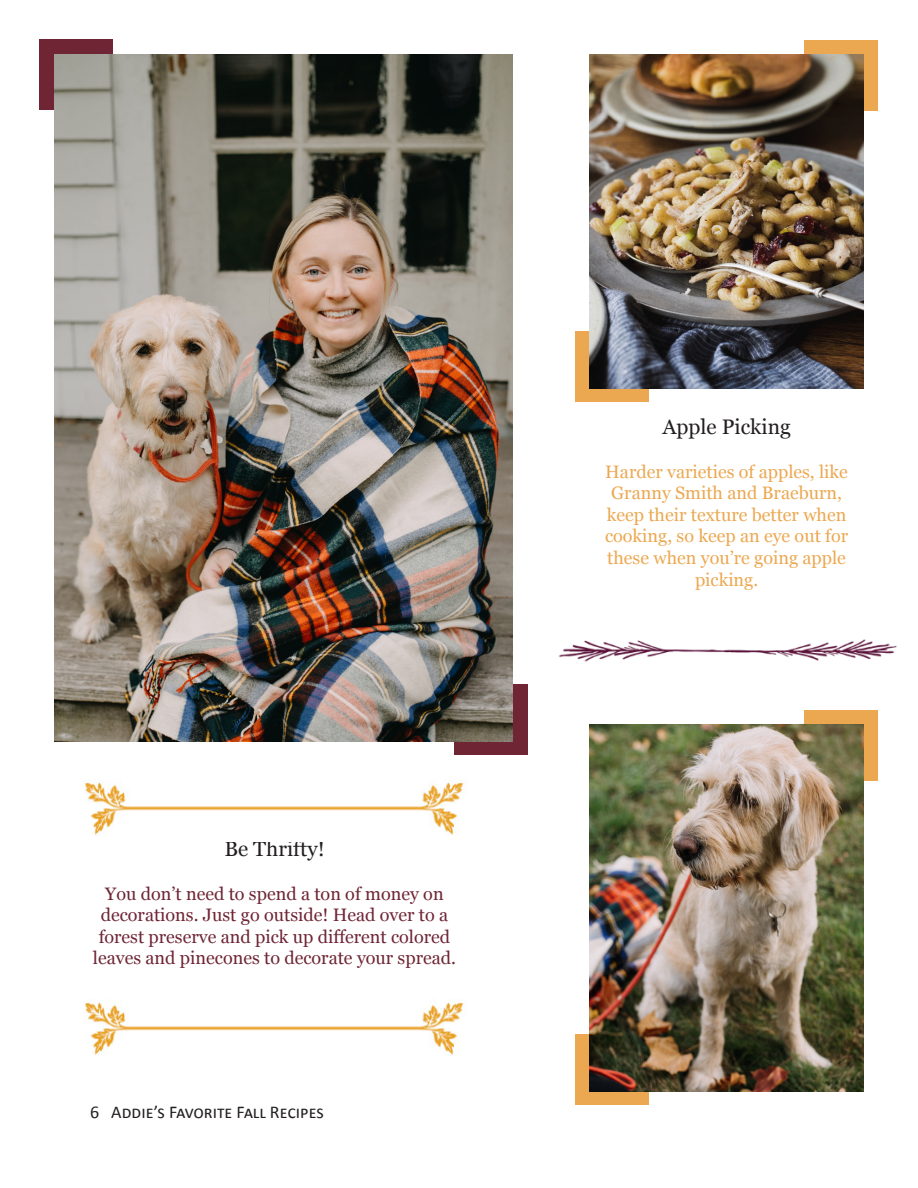
<style>
.page{position:relative;width:918px;height:1188px;background:#fff}
.page>*{position:absolute;margin:0;border:0;box-sizing:border-box;transform-origin:0 0}
.t1{font:21px "Georgia";color:#231f20}
.t2{font:18px/21.6px "Georgia";color:#6f2534;text-align:center}
.t3{font:18px/21.6px "Georgia";color:#eca851;text-align:center}
.Page_Number{font:18px "Calibri";color:#231f20}
</style>
<div class="page">
<div style="left:575px;top:1034px;width:74px;height:71px;background:#eca851"></div>
<div style="left:804px;top:711px;width:74px;height:70px;background:#eca851"></div>
<div style="left:575px;top:332px;width:74px;height:70px;background:#eca851"></div>
<div style="left:804px;top:40px;width:74px;height:71px;background:#eca851"></div>
<div style="left:39px;top:39px;width:74px;height:70px;background:#6f2534"></div>
<div style="left:454px;top:685px;width:74px;height:70px;background:#6f2534"></div>
<img style="left:54px;top:54px;width:459px;height:687px">
<img style="left:589px;top:724px;width:275px;height:367px">
<img style="left:589px;top:54px;width:275px;height:334px">
<img style="left:85px;top:779px;width:379px;height:56px">
<img style="left:559px;top:639px;width:338px;height:23px">
<img style="left:85px;top:999px;width:379px;height:56px">
<p class="t1" style="left:224px;top:834px;width:102px">Be Thrifty!</p>
<p class="t2" style="left:93px;top:882px;width:365px">You don’t need to spend a ton of money on decorations. Just go outside! Head over to a forest preserve and pick up different colored leaves and pinecones to decorate your spread.</p>
<p class="Page_Number" style="left:90px;top:1100px;width:235px">6 Addie’s Favorite Fall Recipes</p>
<p class="t1" style="left:662px;top:412px;width:130px">Apple Picking</p>
<p class="t3" style="left:605px;top:460px;width:245px">Harder varieties of apples, like<br>Granny Smith and Braeburn, keep their texture better when cooking, so keep an eye out for these when you’re going apple picking.</p>
</div>
